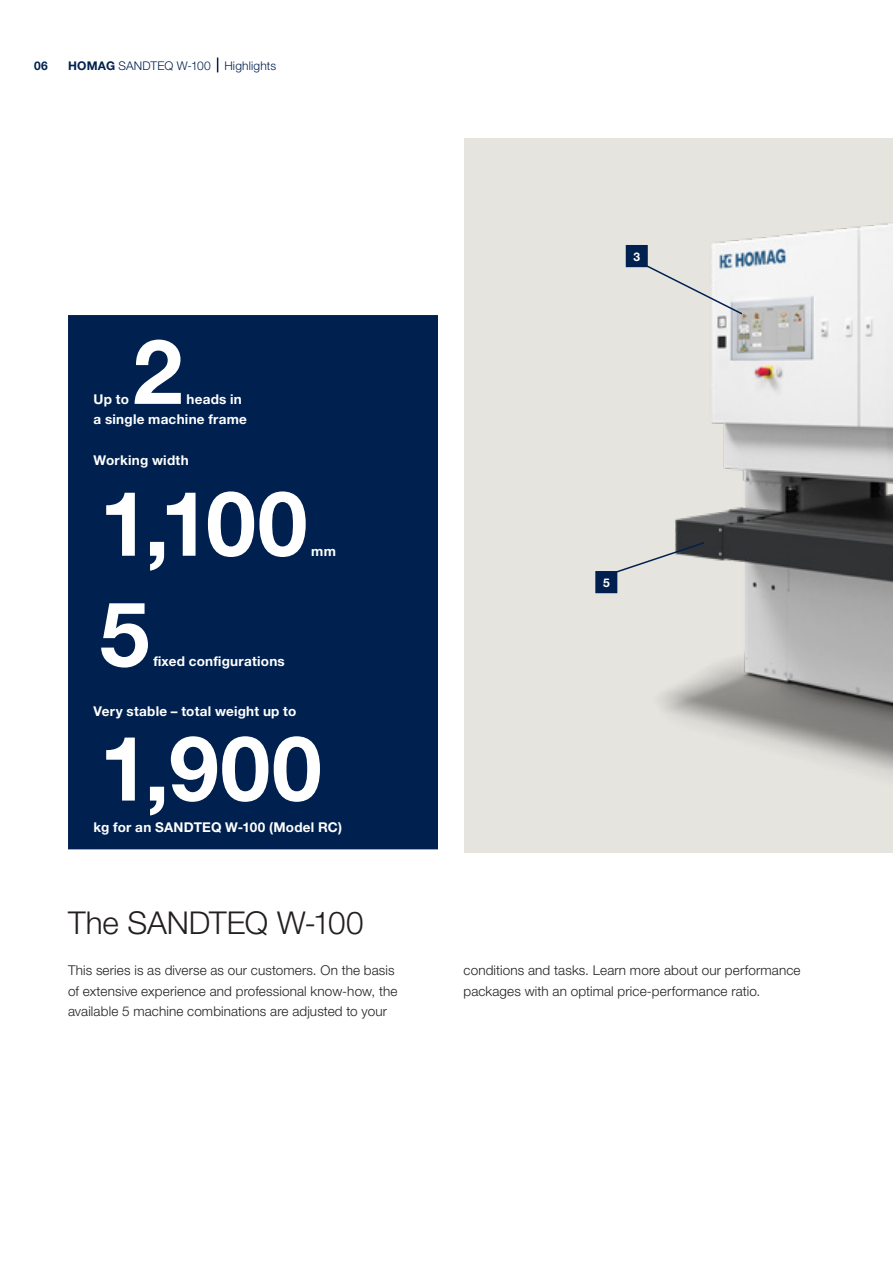
<style>
.page{position:relative;width:893px;height:1263px;background:#fff}
.page>*{position:absolute;margin:0;border:0;box-sizing:border-box;transform-origin:0 0}
._06_Tabelle_blau_hoc{font:700 90px "Helvetica Neue LTW1 G";letter-spacing:.015em;color:#fff}
._07_Grafiken_Tbl{font:700 90px "Helvetica Neue LTW1 G";color:#fff}
._01_Headline_21pt_25{font:300 31.5px "Helvetica Neue LTW1 G";letter-spacing:-.005em;color:#231f20}
._03_Copy_9pt_light{font:300 13.5px/20.4px "Helvetica Neue LTW1 G";letter-spacing:.01em;color:#231f20}
._07_Grafiken_Tbl-2{font:700 13.5px "Helvetica Neue LTW1 G";letter-spacing:.02em;color:#fff}
._06_Tabelle_blau_hoc-2{font:700 13.5px "Helvetica Neue LTW1 G";letter-spacing:.02em;color:#fff}
.Musterseiten_Rubrike{font:300 12px "Helvetica Neue LTW1 G";letter-spacing:.015em;color:#00214f}
.t1{font:700 12px "Helvetica Neue LTW1 G";color:#00214f}
._06_Tabelle_Explosio{font:700 12px "Helvetica Neue LTW1 G";color:#fff}
.s1{font-weight:700}
</style>
<div class="page">
<div style="left:465px;top:139px;width:428px;height:714px;background:#e6e4df"></div>
<img style="left:595px;top:222px;width:298px;height:554px">
<svg style="left:217px;top:58px;width:1px;height:14px"></svg>
<div style="left:68px;top:315px;width:370px;height:534px;background:#00214f"></div>
<div style="left:596px;top:572px;width:21px;height:20px;background:#00214f"></div>
<div style="left:595px;top:571px;width:22px;height:22px;border:2px solid #00214f"></div>
<div style="left:626px;top:246px;width:21px;height:20px;background:#00214f"></div>
<div style="left:626px;top:245px;width:22px;height:22px;border:2px solid #00214f"></div>
<svg style="left:644px;top:264px;width:100px;height:52px"></svg>
<svg style="left:615px;top:541px;width:91px;height:33px"></svg>
<p class="t1" style="left:34px;top:58px;width:15px">06</p>
<p class="Musterseiten_Rubrike" style="left:68px;top:58px;width:210px"><span class="s1">HOMAG</span> SANDTEQ W-100 Highlights</p>
<p class="_07_Grafiken_Tbl" style="left:133px;top:316px;width:52px">2</p>
<p class="_07_Grafiken_Tbl-2" style="left:186px;top:391px;width:57px">heads in</p>
<p class="_07_Grafiken_Tbl-2" style="left:94px;top:411px;width:155px">a single machine frame</p>
<p class="_07_Grafiken_Tbl-2" style="left:94px;top:452px;width:97px">Working width</p>
<p class="_06_Tabelle_blau_hoc" style="left:100px;top:468px;width:210px">1,100</p>
<p class="_07_Grafiken_Tbl-2" style="left:94px;top:391px;width:37px">Up to</p>
<p class="_07_Grafiken_Tbl-2" style="left:311px;top:543px;width:26px">mm</p>
<p class="_06_Tabelle_blau_hoc" style="left:100px;top:579px;width:52px">5</p>
<p class="_06_Tabelle_blau_hoc-2" style="left:153px;top:653px;width:133px">fixed configurations</p>
<p class="_07_Grafiken_Tbl-2" style="left:94px;top:703px;width:204px">Very stable – total weight up to</p>
<p class="_06_Tabelle_blau_hoc" style="left:100px;top:713px;width:224px">1,900</p>
<p class="_07_Grafiken_Tbl-2" style="left:94px;top:819px;width:250px">kg for an SANDTEQ W-100 (Model RC)</p>
<p class="_06_Tabelle_Explosio" style="left:633px;top:249px;width:8px">3</p>
<p class="_06_Tabelle_Explosio" style="left:603px;top:576px;width:8px">5</p>
<p class="_01_Headline_21pt_25" style="left:68px;top:904px;width:297px">The SANDTEQ W-100</p>
<p class="_03_Copy_9pt_light" style="left:68px;top:960px;width:331px">This series is as diverse as our customers. On the basis of extensive experience and professional know-how, the available 5 machine combinations are adjusted to your</p>
<p class="_03_Copy_9pt_light" style="left:463px;top:960px;width:339px">conditions and tasks. Learn more about our performance packages with an optimal price-performance ratio.</p>
</div>
